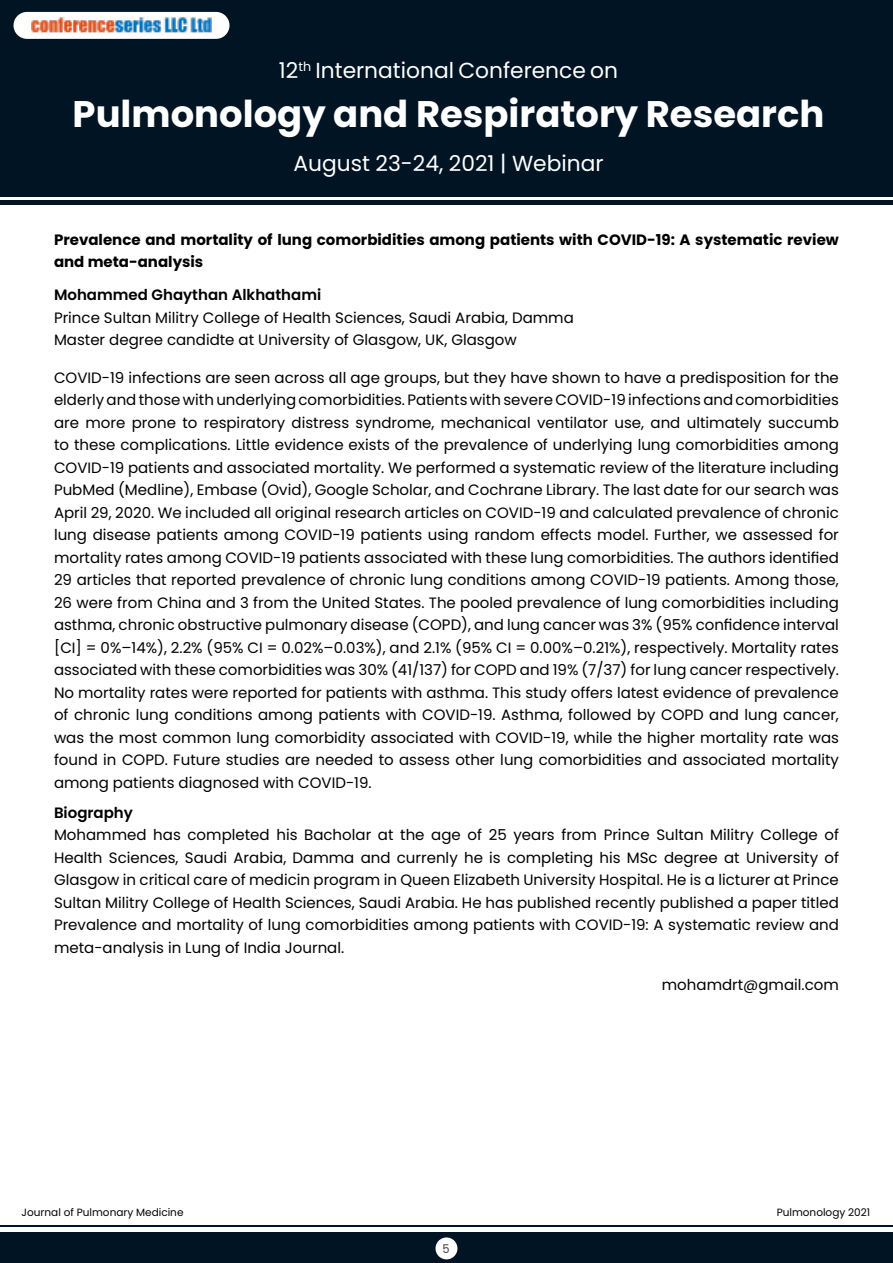
<style>
.page{position:relative;width:893px;height:1263px;background:#fff}
.page>*{position:absolute;margin:0;border:0;box-sizing:border-box;transform-origin:0 0}
.t1{font:700 36.9px "Poppins";color:#fff}
.t2{font:21.75px "Poppins";color:#fff}
.t3{font:15px/22.5px "Poppins";color:#000;text-align:justify}
.t4{font:700 15px/22.5px "Poppins";color:#000}
.t5{font:600 15px "Poppins";color:#000}
.t6{font:12px "Poppins";color:#414042;scale:.95 1}
.t7{font:10.5px "Poppins";color:#000}
</style>
<div class="page">
<div style="left:0;top:0;width:893px;height:197px;background:#001424"></div>
<div style="left:13px;top:12px;width:216px;height:27px;background:#fff;border-radius:13px"></div>
<img style="left:32px;top:17px;width:179px;height:21px">
<div style="left:0;top:1232px;width:893px;height:31px;background:#001424"></div>
<div style="left:435px;top:1237px;width:22px;height:22px;background:#fff;border-radius:50%"></div>
<hr style="left:0;top:201px;width:893px;height:4px;background:#001424">
<hr style="left:0;top:1225px;width:893px;height:2px;background:#001424">
<h2 class="t2" style="left:279px;top:58px;width:341px">12<sup>th</sup> International Conference on</h2>
<h1 class="t1" style="left:73px;top:93px;width:753px">Pulmonology and Respiratory Research</h1>
<h2 class="t2" style="left:293px;top:151px;width:312px">August 23-24, 2021 | Webinar</h2>
<p class="t4" style="left:54px;top:228px;width:786px">Prevalence and mortality of lung comorbidities among patients with COVID-19: A systematic review and meta-analysis</p>
<p class="t5" style="left:54px;top:286px;width:269px">Mohammed Ghaythan Alkhathami</p>
<p class="t3" style="left:54px;top:306px;width:521px">Prince Sultan Militry College of Health Sciences, Saudi Arabia, Damma<br>Master degree candidte at University of Glasgow, UK, Glasgow</p>
<p class="t3" style="left:54px;top:366px;width:786px">COVID-19 infections are seen across all age groups, but they have shown to have a predisposition for the elderly and those with underlying comorbidities. Patients with severe COVID-19 infections and comorbidities are more prone to respiratory distress syndrome, mechanical ventilator use, and ultimately succumb to these complications. Little evidence exists of the prevalence of underlying lung comorbidities among COVID-19 patients and associated mortality. We performed a systematic review of the literature including PubMed (Medline), Embase (Ovid), Google Scholar, and Cochrane Library. The last date for our search was April 29, 2020. We included all original research articles on COVID-19 and calculated prevalence of chronic lung disease patients among COVID-19 patients using random effects model. Further, we assessed for mortality rates among COVID-19 patients associated with these lung comorbidities. The authors identified 29 articles that reported prevalence of chronic lung conditions among COVID-19 patients. Among those, 26 were from China and 3 from the United States. The pooled prevalence of lung comorbidities including asthma, chronic obstructive pulmonary disease (COPD), and lung cancer was 3% (95% confidence interval [CI] = 0%–14%), 2.2% (95% CI = 0.02%–0.03%), and 2.1% (95% CI = 0.00%–0.21%), respectively. Mortality rates associated with these comorbidities was 30% (41/137) for COPD and 19% (7/37) for lung cancer respectively.<br>No mortality rates were reported for patients with asthma. This study offers latest evidence of prevalence of chronic lung conditions among patients with COVID-19. Asthma, followed by COPD and lung cancer, was the most common lung comorbidity associated with COVID-19, while the higher mortality rate was found in COPD. Future studies are needed to assess other lung comorbidities and associated mortality among patients diagnosed with COVID-19.</p>
<p class="t5" style="left:54px;top:804px;width:80px">Biography</p>
<p class="t3" style="left:54px;top:824px;width:786px">Mohammed has completed his Bacholar at the age of 25 years from Prince Sultan Militry College of Health Sciences, Saudi Arabia, Damma and currenly he is completing his MSc degree at University of Glasgow in critical care of medicin program in Queen Elizabeth University Hospital. He is a licturer at Prince Sultan Militry College of Health Sciences, Saudi Arabia. He has published recently published a paper titled Prevalence and mortality of lung comorbidities among patients with COVID-19: A systematic review and meta-analysis in Lung of India Journal.</p>
<p class="t3" style="left:662px;top:974px;width:179px">mohamdrt@gmail.com</p>
<p class="t7" style="left:22px;top:1206px;width:163px">Journal of Pulmonary Medicine</p>
<p class="t6" style="left:443px;top:1242px;width:9px">5</p>
<p class="t7" style="left:777px;top:1206px;width:95px">Pulmonology 2021</p>
</div>
